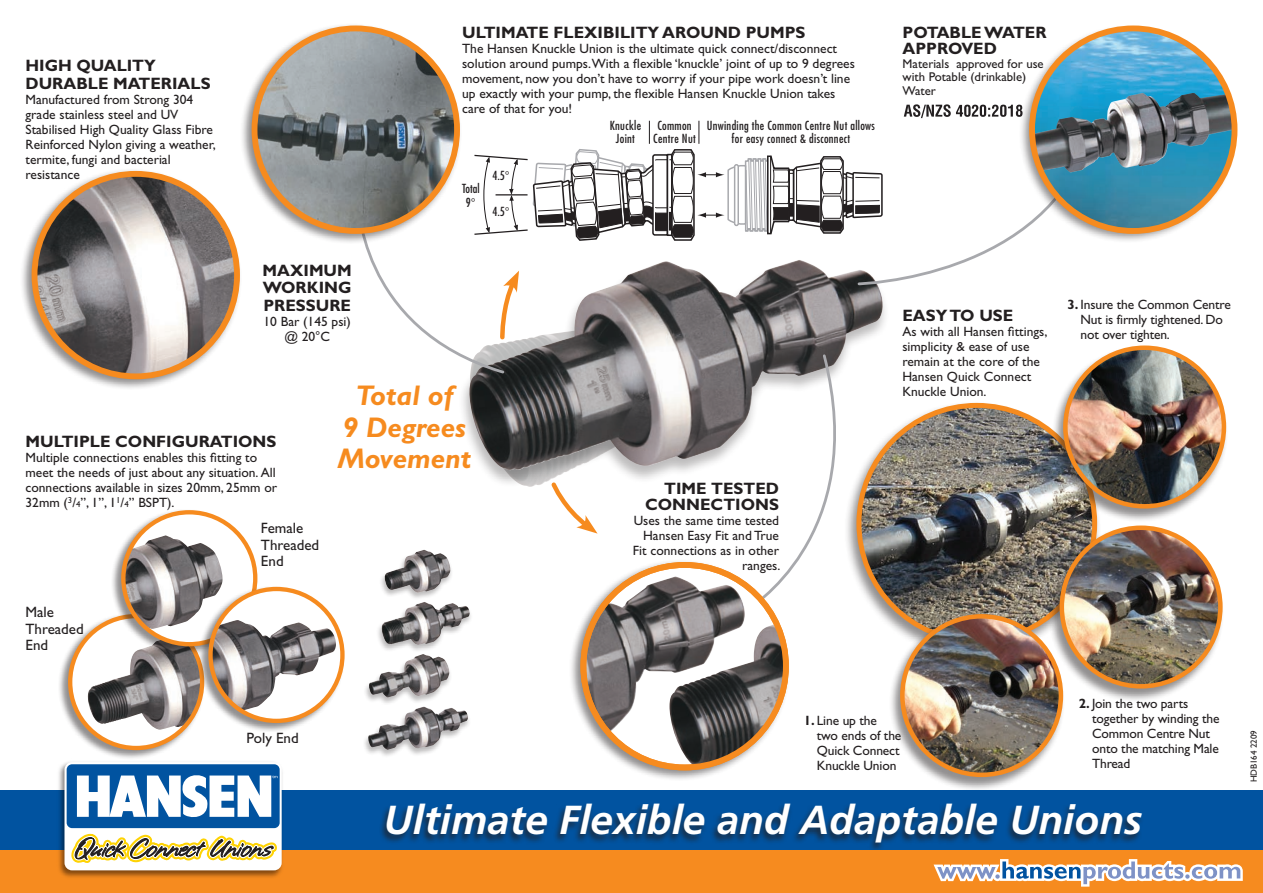
<style>
.page{position:relative;width:1263px;height:893px;background:#fff}
.page>*{position:absolute;margin:0;border:0;box-sizing:border-box;transform-origin:0 0}
.t1{font:italic 700 40.5px "Frutiger";color:#fff}
.t2{font:italic 700 28.5px/31.5px "Gill Sans";color:#f68b1f;text-align:center}
.t3{font:700 16.5px/16.5px "Gill Sans";color:#231f20}
.t4{font:15px/16.5px "Gill Sans";color:#231f20}
.t5{font:13.5px/15px "Gill Sans";color:#231f20}
.t6{font:12.75px/13.5px "Gill Sans";color:#231f20}
.t7{font:condensed 12.15px/13.2px "Futura";letter-spacing:.025em;color:#231f20;text-align:center}
.t8{font:9px "Gill Sans";color:#231f20}
.s1{font-size:8.7px}
.s2{font-weight:700}
</style>
<div class="page">
<div style="left:58px;top:613px;width:147px;height:146px;background:#231f20;opacity:.5"></div>
<svg style="left:70px;top:616px;width:132px;height:132px"></svg>
<img style="left:86px;top:636px;width:112px;height:94px">
<div style="left:111px;top:509px;width:147px;height:147px;background:#231f20;opacity:.5"></div>
<div style="left:123px;top:512px;width:132px;height:132px;background:#fff;border-radius:50%"></div>
<img style="left:123px;top:535px;width:100px;height:94px">
<div style="left:121px;top:510px;width:136px;height:136px;border:4px solid #f68b1f;border-radius:50%"></div>
<div style="left:198px;top:585px;width:147px;height:147px;background:#231f20;opacity:.5"></div>
<div style="left:211px;top:589px;width:131px;height:132px;background:#fff;border-radius:50%"></div>
<img style="left:211px;top:620px;width:125px;height:91px">
<div style="left:208px;top:587px;width:137px;height:136px;border:4px solid #f68b1f;border-radius:50%"></div>
<div style="left:363px;top:550px;width:110px;height:208px;background:#231f20;opacity:.3"></div>
<img style="left:381px;top:613px;width:89px;height:32px">
<img style="left:368px;top:654px;width:81px;height:44px">
<img style="left:368px;top:707px;width:100px;height:43px">
<div style="left:240px;top:23px;width:222px;height:222px;background:#231f20;opacity:.5"></div>
<img style="left:255px;top:28px;width:202px;height:203px;border-radius:101px">
<div style="left:252px;top:26px;width:208px;height:208px;border:6px solid #f68b1f;border-radius:50%"></div>
<div style="left:888px;top:614px;width:177px;height:177px;background:#231f20;opacity:.5"></div>
<img style="left:902px;top:616px;width:159px;height:159px;border-radius:79px">
<div style="left:900px;top:614px;width:163px;height:163px;border:4px solid #f68b1f;border-radius:50%"></div>
<div style="left:1048px;top:526px;width:177px;height:177px;background:#231f20;opacity:.5"></div>
<img style="left:1062px;top:528px;width:158px;height:158px;border-radius:79px">
<div style="left:1059px;top:525px;width:163px;height:164px;border:4px solid #f68b1f;border-radius:50%"></div>
<div style="left:1051px;top:346px;width:177px;height:177px;background:#231f20;opacity:.5"></div>
<img style="left:1065px;top:348px;width:159px;height:158px;border-radius:79px">
<div style="left:1063px;top:345px;width:163px;height:164px;border:4px solid #f68b1f;border-radius:50%"></div>
<div style="left:1019px;top:25px;width:218px;height:218px;background:#231f20;opacity:.5"></div>
<img style="left:1032px;top:28px;width:202px;height:203px;border-radius:101px">
<img style="left:1032px;top:93px;width:202px;height:79px">
<div style="left:1029px;top:26px;width:208px;height:208px;border:6px solid #f68b1f;border-radius:50%"></div>
<div style="left:20px;top:168px;width:222px;height:222px;background:#231f20;opacity:.5"></div>
<img style="left:35px;top:174px;width:202px;height:202px;border-radius:101px">
<div style="left:32px;top:171px;width:208px;height:208px;border:6px solid #f68b1f;border-radius:50%"></div>
<div style="left:569px;top:559px;width:222px;height:223px;background:#231f20;opacity:.5"></div>
<svg style="left:583px;top:565px;width:203px;height:202px"></svg>
<img style="left:583px;top:613px;width:162px;height:120px">
<img style="left:669px;top:626px;width:100px;height:141px">
<div style="left:580px;top:562px;width:209px;height:208px;border:6px solid #f68b1f;border-radius:50%"></div>
<div style="left:0;top:790px;width:1263px;height:84px;background:#0153a0"></div>
<div style="left:378px;top:802px;width:766px;height:50px;background:#231f20;opacity:.75"></div>
<div style="left:0;top:850px;width:1263px;height:43px;background:#f68b1f"></div>
<svg style="left:933px;top:859px;width:310px;height:28px"></svg>
<img style="left:59px;top:762px;width:224px;height:115px">
<svg style="left:65px;top:762px;width:217px;height:108px"></svg>
<div style="left:67px;top:764px;width:213px;height:64px;background:#0153a0;border-radius:5px"></div>
<svg style="left:67px;top:774px;width:215px;height:104px"></svg>
<svg style="left:355px;top:104px;width:739px;height:509px"></svg>
<p class="t3" style="left:26px;top:56px;width:187px;line-height:18px">HIGH QUALITY<br>DURABLE MATERIALS</p>
<p class="t5" style="left:26px;top:92px;width:192px">Manufactured from Strong 304 grade stainless steel and UV<br>Stabilised High Quality Glass Fibre<br>Reinforced Nylon giving a weather, termite, fungi and bacterial resistance</p>
<p class="t3" style="left:263px;top:262px;width:91px">MAXIMUM<br>WORKING</p>
<p class="t3" style="left:263px;top:297px;width:89px">PRESSURE</p>
<p class="t5" style="left:264px;top:314px;width:89px;text-align:center">10 Bar (145 psi) @ 20°C</p>
<p class="t3" style="left:462px;top:24px;width:345px">ULTIMATE FLEXIBILITY AROUND PUMPS</p>
<p class="t5" style="left:462px;top:41px;width:394px">The Hansen Knuckle Union is the ultimate quick connect/disconnect solution around pumps.With a flexible ‘knuckle’ joint of up to 9 degrees movement, now you don’t have to worry if your pipe work doesn’t line up exactly with your pump, the flexible Hansen Knuckle Union takes care of that for you!</p>
<p class="t7" style="left:462px;top:181px;width:19px;line-height:14.7px">Total<br>9</p>
<p class="t7" style="left:492px;top:169px;width:14px">4.5</p>
<p class="t7" style="left:492px;top:205px;width:14px">4.5</p>
<p class="t7" style="left:610px;top:119px;width:33px">Knuckle<br>Joint</p>
<p class="t7" style="left:707px;top:119px;width:170px">Unwinding the Common Centre Nut allows for easy connect &amp; disconnect</p>
<p class="t7" style="left:653px;top:119px;width:44px">Common<br>Centre Nut</p>
<p class="t3" style="left:26px;top:433px;width:252px">MULTIPLE CONFIGURATIONS</p>
<p class="t5" style="left:26px;top:450px;width:253px">Multiple connections enables this fitting to meet the needs of just about any situation. All connections available in sizes 20mm, 25mm or 32mm (<sup>3</sup>/<span class="s1">4</span>”, 1”, 1<sup>1</sup>/<span class="s1">4</span>” BSPT).</p>
<p class="t4" style="left:26px;top:604px;width:60px">Male<br>Threaded<br>End</p>
<p class="t4" style="left:261px;top:520px;width:60px">Female<br>Threaded<br>End</p>
<h2 class="t2" style="left:338px;top:380px;width:135px">Total of<br>9 Degrees<br>Movement</h2>
<p class="t3" style="left:645px;top:480px;width:135px;text-align:right">TIME TESTED<br>CONNECTIONS</p>
<p class="t5" style="left:633px;top:513px;width:149px;text-align:right">Uses the same time tested<br>Hansen Easy Fit and True<br>Fit connections as in other ranges.</p>
<p class="t3" style="left:902px;top:24px;width:145px">POTABLE WATER<br>APPROVED</p>
<p class="t6" style="left:902px;top:57px;width:143px">Materials approved for use with Potable (drinkable)<br>Water</p>
<p class="t3" style="left:902px;top:307px;width:112px">EASY TO USE</p>
<p class="t5" style="left:902px;top:324px;width:146px">As with all Hansen fittings, simplicity &amp; ease of use remain at the core of the<br>Hansen Quick Connect<br>Knuckle Union.</p>
<p class="t4" style="left:247px;top:729px;width:54px">Poly End</p>
<p class="t5" style="left:817px;top:712px;width:86px;text-indent:-13px"><span class="s2">1.</span> Line up the two ends of the<br>Quick Connect<br>Knuckle Union</p>
<p class="t5" style="left:1080px;top:297px;width:152px;text-indent:-13px"><span class="s2">3.</span> Insure the Common Centre<br>Nut is firmly tightened. Do not over tighten.</p>
<p class="t5" style="left:1092px;top:696px;width:129px;text-indent:-13px"><span class="s2">2.</span> Join the two parts together by winding the<br>Common Centre Nut onto the matching Male<br>Thread</p>
<h1 class="t1" style="left:383px;top:796px;width:760px">Ultimate Flexible and Adaptable Unions</h1>
<p class="t8" style="left:1248px;top:782px;width:54px;rotate:-90deg">HDB164 2209</p>
</div>
